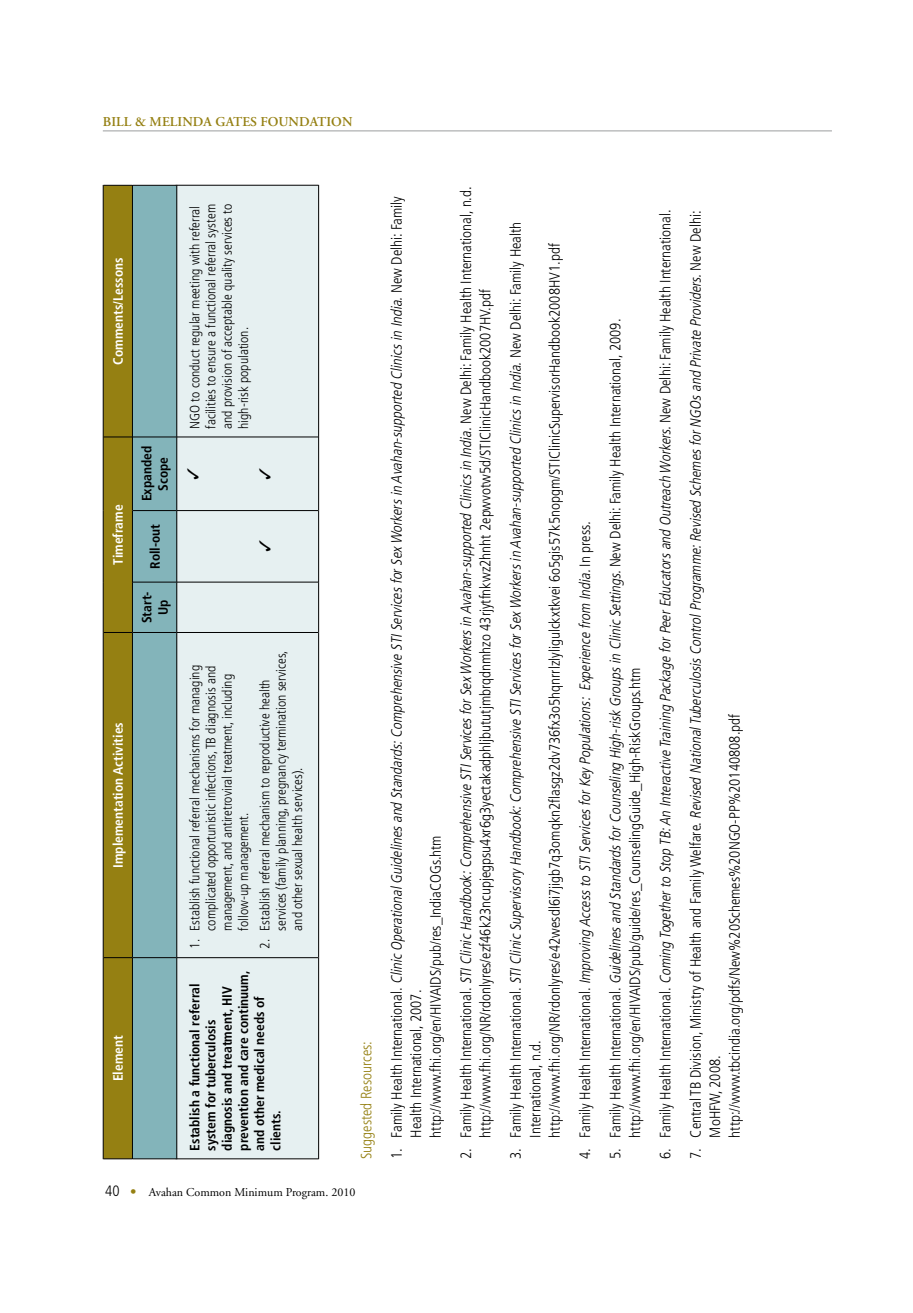
<style>
.page{position:relative;width:913px;height:1313px;background:#fff}
.page>*{position:absolute;margin:0;border:0;box-sizing:border-box;transform-origin:0 0}
.t1{font:300 condensed 15px/19.5px "Frutiger";color:#000}
.t2{font:italic 300 condensed 15px/30.3px "Frutiger";color:#000}
.t3{font:300 condensed 13.5px/16.2px "Frutiger";color:#000}
.t4{font:700 condensed 13.5px/16.2px "Frutiger";color:#000;text-align:center}
.t5{font:700 condensed 13.5px "Frutiger";color:#fff}
.t6{font:600 13.5px "Adobe Garamond";letter-spacing:.005em;color:#958012}
.t7{font:12px "Adobe Garamond";color:#000}
.s1{font-style:normal;color:#958012}
.s2{font-style:normal}
.s3{font-family:"Frutiger";font-weight:300;font-stretch:condensed;font-size:15px}
.s4{font-size:16.5px;color:#958012}
.s5{font-style:italic}
</style>
<div class="page">
<hr style="left:103px;top:130px;width:729px;height:1px;background:#9c9d9f">
<div style="left:177px;top:186px;width:141px;height:972px;background:#e6f0f1"></div>
<hr style="left:176px;top:1158px;width:142px;height:1px;background:#000">
<hr style="left:176px;top:957px;width:142px;height:1px;background:#000">
<hr style="left:176px;top:632px;width:142px;height:1px;background:#000">
<hr style="left:176px;top:581px;width:142px;height:1px;background:#000">
<hr style="left:176px;top:510px;width:142px;height:1px;background:#000">
<hr style="left:176px;top:436px;width:142px;height:1px;background:#000">
<hr style="left:176px;top:185px;width:142px;height:1px;background:#000">
<hr style="left:318px;top:957px;width:1px;height:202px;background:#000">
<hr style="left:318px;top:632px;width:1px;height:325px;background:#000">
<hr style="left:318px;top:582px;width:1px;height:50px;background:#000">
<hr style="left:318px;top:510px;width:1px;height:72px;background:#000">
<hr style="left:318px;top:437px;width:1px;height:73px;background:#000">
<hr style="left:318px;top:185px;width:1px;height:252px;background:#000">
<svg style="left:103px;top:185px;width:73px;height:974px;background:#889d75"></svg>
<hr style="left:132px;top:957px;width:1px;height:202px;background:#000">
<hr style="left:133px;top:1158px;width:43px;height:1px;background:#000">
<hr style="left:132px;top:632px;width:1px;height:325px;background:#000">
<hr style="left:133px;top:957px;width:43px;height:1px;background:#000">
<hr style="left:132px;top:582px;width:1px;height:50px;background:#000">
<hr style="left:133px;top:632px;width:43px;height:1px;background:#000">
<hr style="left:132px;top:510px;width:1px;height:72px;background:#000">
<hr style="left:133px;top:581px;width:43px;height:1px;background:#000">
<hr style="left:132px;top:437px;width:1px;height:73px;background:#000">
<hr style="left:133px;top:510px;width:43px;height:1px;background:#000">
<hr style="left:132px;top:185px;width:1px;height:252px;background:#000">
<hr style="left:133px;top:436px;width:43px;height:1px;background:#000">
<hr style="left:133px;top:185px;width:43px;height:1px;background:#000">
<hr style="left:176px;top:957px;width:1px;height:202px;background:#000">
<hr style="left:176px;top:632px;width:1px;height:325px;background:#000">
<hr style="left:176px;top:582px;width:1px;height:50px;background:#000">
<hr style="left:176px;top:510px;width:1px;height:72px;background:#000">
<hr style="left:176px;top:437px;width:1px;height:73px;background:#000">
<hr style="left:176px;top:185px;width:1px;height:252px;background:#000">
<svg style="left:259px;top:540px;width:12px;height:11px"></svg>
<svg style="left:187px;top:468px;width:12px;height:11px"></svg>
<svg style="left:259px;top:468px;width:12px;height:11px"></svg>
<p class="t6" style="left:103px;top:114px;width:251px">BILL &amp; MELINDA GATES FOUNDATION</p>
<p class="t5" style="left:110px;top:364px;width:109px;rotate:-90deg">Comments/Lessons</p>
<p class="t5" style="left:110px;top:565px;width:62px;rotate:-90deg">Timeframe</p>
<p class="t4" style="left:139px;top:501px;width:57px;rotate:-90deg">Expanded<br>Scope</p>
<p class="t4" style="left:147px;top:569px;width:47px;rotate:-90deg">Roll-out</p>
<p class="t4" style="left:139px;top:623px;width:34px;rotate:-90deg">Start-<br>Up</p>
<p class="t5" style="left:110px;top:867px;width:147px;rotate:-90deg">Implementation Activities</p>
<p class="t5" style="left:110px;top:1081px;width:48px;rotate:-90deg">Element</p>
<p class="t3" style="left:187px;top:429px;width:227px;rotate:-90deg">NGO to conduct regular meeting with referral facilities to ensure a functional referral system and provision of acceptable quality services to high-risk population.</p>
<p class="t3" style="left:187px;top:930px;width:267px;text-indent:-18px;rotate:-90deg">1. Establish functional referral mechanisms for managing complicated opportunistic infections, TB diagnosis and management, and antiretroviral treatment, including follow-up management.</p>
<p class="t3" style="left:257px;top:930px;width:281px;text-indent:-18px;rotate:-90deg">2. Establish referral mechanism to reproductive health services (family planning, pregnancy termination services, and other sexual health services).</p>
<p class="t4" style="left:187px;top:1150px;width:182px;text-align:left;rotate:-90deg">Establish a functional referral system for tuberculosis diagnosis and treatment, HIV prevention and care continuum, and other medical needs of clients.</p>
<p class="t2" style="left:351px;top:1158px;width:964px;rotate:-90deg"><span class="s1">Suggested Resources:<br></span><span class="s2">1 . F a m i l y H e a l t h I n t e r n a t i o n a l .</span> Clinic Operational Guidelines and Standards: Comprehensive STI Services for Sex Workers in Avahan-supported Clinics in India.<span class="s2">N e w D e l h i : F a m i l y</span></p>
<p class="t1" style="left:406px;top:1137px;width:304px;rotate:-90deg">Health International, 2007. http://www.fhi.org/en/HIVAIDS/pub/res_IndiaCOGs.htm</p>
<p class="t7" style="left:105px;top:1185px;width:252px"><span class="s3">40</span> <span class="s4">•</span> Avahan Common Minimum Program. 2010</p>
<p class="t1" style="left:456px;top:1137px;width:952px;text-indent:-22px;rotate:-90deg">2 . Fa m i l y H e a l t h I n te r n a t i o n a l . <span class="s5">STI Clinic Handbook: Comprehensive STI Services for Sex Workers in Avahan-supported Clinics in India.</span>N ew D e l h i : Fa m i l y H e a l t h I n te r n a t i o n a l , n . d . http://www.fhi.org/NR/rdonlyres/ezf46k23ncupjegpsu4xr6g3yectakadphljbututjmbrqdnmhzo 43rjytfnkwz2hnht 2epwvotw5d/STIClinicHandbook2007HV.pdf</p>
<p class="t1" style="left:506px;top:1137px;width:917px;text-indent:-22px;rotate:-90deg">3 . F a m i l y H e a l t h I n t e r n a t i o n a l . <span class="s5">STI Clinic Supervisory Handbook: Comprehensive STI Services for Sex Workers in Avahan-supported Clinics in India.</span>N e w D e l h i : F a m i l y H e a l t h<br>International, n.d.<br>http://www.fhi.org/NR/rdonlyres/e42wesdl6i7jigb7q3omqkn2flasgz2dv736fx3o5hqnrrlzlyligulckxtkvei 6o5gis57k5nopgm/STIClinicSupervisorHandbook2008HV1.pdf</p>
<p class="t2" style="left:570px;top:1158px;width:642px;rotate:-90deg"><span class="s2">4 . F a m i l y H e a l t h I n t e r n a t i o n a l .</span> Improving Accessto STIServicesforKeyPopulations: Experience from India.<span class="s2">I n p r e s s</span> .</p>
<p class="t1" style="left:606px;top:1137px;width:820px;text-indent:-22px;rotate:-90deg">5. Family Health International. <span class="s5">Guidelinesand StandardsforCounseling High-risk Groupsin ClinicSettings.</span>New Delhi: Family Health International, 2009. http://www.fhi.org/en/HIVAIDS/pub/guide/res_CounselingGuide_High-RiskGroups.htm</p>
<p class="t2" style="left:650px;top:1158px;width:950px;rotate:-90deg"><span class="s2">6 . Fa m i l y H e a l t h I n te r n a t i o n a l .</span> Coming Together to Stop TB: An Interactive Training Package for Peer Educators and Outreach Workers.<span class="s2">N ew D e l h i : Fa m i l y H e a l t h I n te r n a t i o n a l .<br>7 . C e n t ra l T B D i v i s i o n , M i n i st ry of H e a l t h a n d Fa m i l y We l fa re .</span> Revised NationalTuberculosisControlProgramme:Revised SchemesforNGOsand Private Providers.<span class="s2">N ew D e l h i :</span></p>
<p class="t1" style="left:705px;top:1137px;width:425px;rotate:-90deg">MoHFW, 2008. http://www.tbcindia.org/pdfs/New%20Schemes%20NGO-PP%20140808.pdf</p>
</div>
